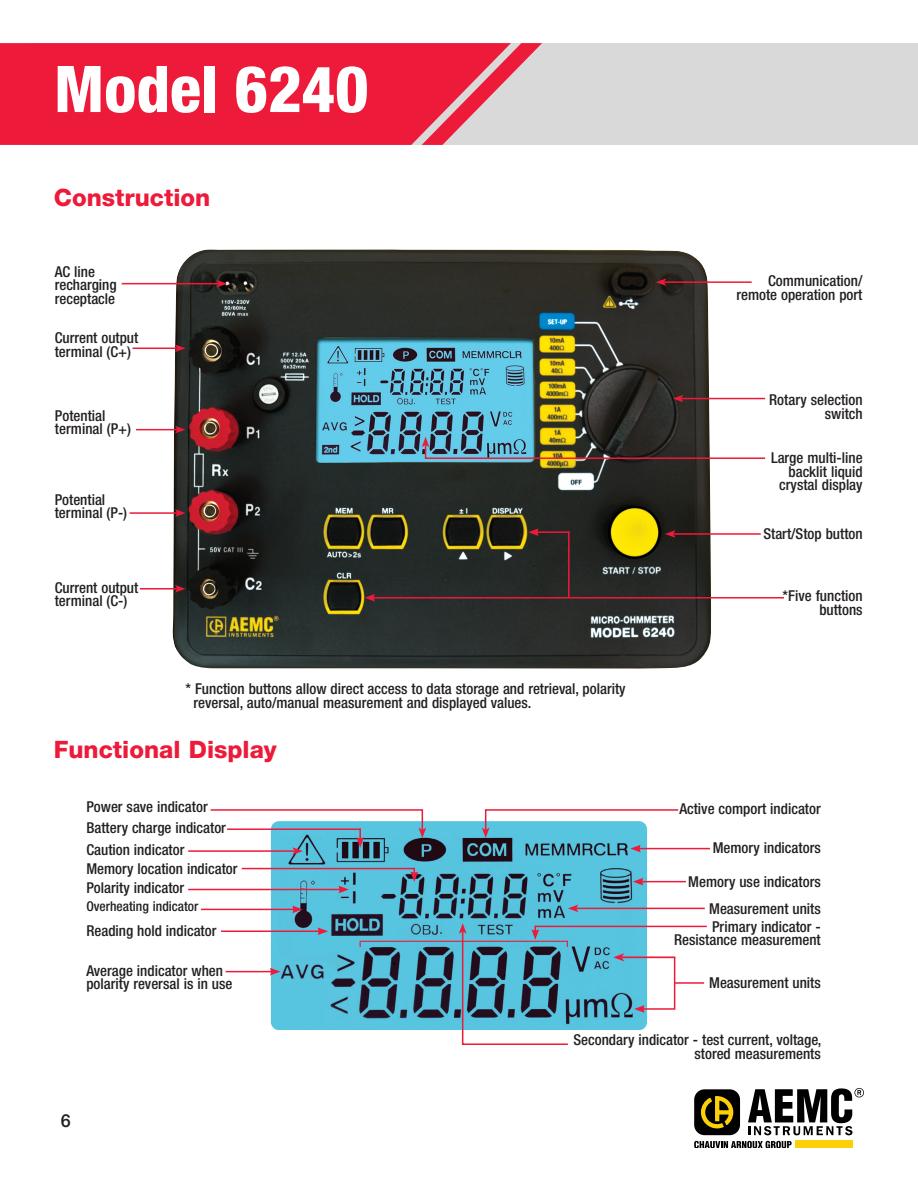
<style>
.page{position:relative;width:918px;height:1188px;background:#fff}
.page>*{position:absolute;margin:0;border:0;box-sizing:border-box;transform-origin:0 0}
.t1{font:800 condensed 64.5px "Helvetica Neue LT Std";color:#fff}
.t2{font:800 24px "Helvetica Neue LT Std";color:#ed1a3a}
.t3{font:500 18px "Helvetica Neue LT Std";color:#231f20}
.t4{font:500 condensed 15px/13.5px "Helvetica Neue LT Std";color:#231f20}
.t5{font:500 condensed 13.5px "Helvetica Neue LT Std";color:#231f20}
</style>
<div class="page">
<div style="left:27px;top:43px;width:891px;height:102px;background:#d9d9d9"></div>
<svg style="left:511px;top:43px;width:31px;height:32px"></svg>
<svg style="left:0;top:43px;width:511px;height:102px;background:#eb2644"></svg>
<hr style="left:917px;top:43px;width:1px;height:102px;background:#3e3e3f">
<div style="left:795px;top:1141px;width:57px;height:7px;background:#fcd009"></div>
<svg style="left:694px;top:1141px;width:98px;height:7px"></svg>
<div style="left:694px;top:1089px;width:46px;height:46px;background:#000;border-radius:10px"></div>
<svg style="left:701px;top:1096px;width:33px;height:32px"></svg>
<svg style="left:748px;top:1088px;width:116px;height:47px"></svg>
<img style="left:172px;top:249px;width:540px;height:420px">
<hr style="left:681px;top:398px;width:84px;height:1px;background:#ed1a3a">
<svg style="left:673px;top:395px;width:10px;height:7px"></svg>
<hr style="left:664px;top:281px;width:88px;height:2px;background:#ed1a3a">
<svg style="left:656px;top:278px;width:10px;height:8px"></svg>
<hr style="left:673px;top:533px;width:88px;height:2px;background:#ed1a3a">
<svg style="left:665px;top:530px;width:10px;height:8px"></svg>
<hr style="left:122px;top:283px;width:97px;height:1px;background:#ed1a3a">
<svg style="left:216px;top:280px;width:11px;height:7px"></svg>
<svg style="left:422px;top:437px;width:344px;height:23px"></svg>
<hr style="left:373px;top:597px;width:411px;height:2px;background:#ed1a3a">
<svg style="left:364px;top:594px;width:11px;height:8px"></svg>
<hr style="left:536px;top:531px;width:34px;height:2px;background:#ed1a3a">
<svg style="left:528px;top:528px;width:11px;height:8px"></svg>
<hr style="left:568px;top:532px;width:2px;height:66px;background:#ed1a3a">
<img style="left:271px;top:821px;width:376px;height:209px">
<hr style="left:576px;top:908px;width:129px;height:1px;background:#ed1a3a">
<svg style="left:568px;top:905px;width:10px;height:7px"></svg>
<svg style="left:482px;top:809px;width:197px;height:29px"></svg>
<hr style="left:188px;top:850px;width:107px;height:2px;background:#ed1a3a">
<svg style="left:209px;top:809px;width:217px;height:46px"></svg>
<hr style="left:188px;top:889px;width:153px;height:1px;background:#ed1a3a">
<svg style="left:338px;top:886px;width:11px;height:7px"></svg>
<hr style="left:641px;top:881px;width:45px;height:1px;background:#ed1a3a">
<svg style="left:633px;top:878px;width:10px;height:7px"></svg>
<hr style="left:638px;top:848px;width:72px;height:1px;background:#ed1a3a">
<svg style="left:630px;top:845px;width:11px;height:7px"></svg>
<hr style="left:622px;top:956px;width:53px;height:2px;background:#ed1a3a">
<svg style="left:613px;top:953px;width:11px;height:8px"></svg>
<hr style="left:642px;top:1008px;width:33px;height:2px;background:#ed1a3a">
<svg style="left:634px;top:1005px;width:11px;height:8px"></svg>
<hr style="left:674px;top:957px;width:1px;height:52px;background:#ed1a3a">
<hr style="left:675px;top:982px;width:29px;height:2px;background:#ed1a3a">
<hr style="left:360px;top:941px;width:208px;height:1px;background:#ed1a3a">
<hr style="left:201px;top:909px;width:94px;height:1px;background:#ed1a3a">
<svg style="left:292px;top:906px;width:11px;height:7px"></svg>
<hr style="left:221px;top:931px;width:99px;height:1px;background:#ed1a3a">
<svg style="left:318px;top:927px;width:10px;height:8px"></svg>
<hr style="left:226px;top:971px;width:46px;height:1px;background:#ed1a3a">
<svg style="left:270px;top:968px;width:10px;height:7px"></svg>
<hr style="left:535px;top:926px;width:172px;height:1px;background:#ed1a3a">
<hr style="left:242px;top:868px;width:172px;height:1px;background:#ed1a3a">
<svg style="left:459px;top:923px;width:110px;height:122px;background:#649ab0"></svg>
<svg style="left:410px;top:868px;width:8px;height:14px"></svg>
<hr style="left:132px;top:348px;width:45px;height:1px;background:#ed1a3a">
<svg style="left:175px;top:344px;width:11px;height:8px"></svg>
<hr style="left:140px;top:588px;width:37px;height:2px;background:#ed1a3a">
<svg style="left:175px;top:585px;width:11px;height:8px"></svg>
<hr style="left:136px;top:429px;width:41px;height:1px;background:#ed1a3a">
<svg style="left:175px;top:426px;width:11px;height:8px"></svg>
<hr style="left:130px;top:512px;width:47px;height:2px;background:#ed1a3a">
<svg style="left:175px;top:509px;width:11px;height:8px"></svg>
<h1 class="t1" style="left:54px;top:49px;width:316px">Model 6240</h1>
<h2 class="t2" style="left:54px;top:183px;width:158px">Construction</h2>
<p class="t4" style="left:55px;top:264px;width:63px">AC line recharging receptacle</p>
<p class="t4" style="left:55px;top:331px;width:85px">Current output terminal (C+)</p>
<p class="t4" style="left:55px;top:408px;width:78px">Potential terminal (P+)</p>
<p class="t4" style="left:55px;top:492px;width:74px">Potential terminal (P-)</p>
<p class="t4" style="left:55px;top:580px;width:85px">Current output terminal (C-)</p>
<p class="t4" style="left:193px;top:682px;width:434px;text-indent:-8px">* Function buttons allow direct access to data storage and retrieval, polarity reversal, auto/manual measurement and displayed values.</p>
<h2 class="t2" style="left:54px;top:735px;width:225px">Functional Display</h2>
<p class="t4" style="left:86px;top:795px;width:141px;line-height:21.8px">Power save indicator<br>Battery charge indicator<br>Caution indicator</p>
<p class="t4" style="left:86px;top:861px;width:153px">Memory location indicator</p>
<p class="t4" style="left:86px;top:880px;width:99px">Polarity indicator</p>
<p class="t5" style="left:86px;top:898px;width:113px">Overheating indicator</p>
<p class="t4" style="left:86px;top:924px;width:132px">Reading hold indicator</p>
<p class="t4" style="left:86px;top:963px;width:148px">Average indicator when polarity reversal is in use</p>
<p class="t4" style="left:736px;top:274px;width:128px;text-align:right">Communication/ remote operation port</p>
<p class="t4" style="left:769px;top:393px;width:95px;text-align:right">Rotary selection switch</p>
<p class="t4" style="left:771px;top:451px;width:93px;text-align:right">Large multi-line backlit liquid crystal display</p>
<p class="t4" style="left:763px;top:527px;width:101px">Start/Stop button</p>
<p class="t4" style="left:783px;top:589px;width:82px;text-align:right">*Five function buttons</p>
<p class="t4" style="left:679px;top:802px;width:143px">Active comport indicator</p>
<p class="t4" style="left:713px;top:841px;width:110px">Memory indicators</p>
<p class="t4" style="left:688px;top:875px;width:134px">Memory use indicators</p>
<p class="t4" style="left:709px;top:902px;width:113px">Measurement units</p>
<p class="t4" style="left:674px;top:919px;width:148px;text-align:right">Primary indicator -<br>Resistance measurement</p>
<p class="t4" style="left:709px;top:976px;width:113px">Measurement units</p>
<p class="t3" style="left:61px;top:1110px;width:12px">6</p>
<p class="t4" style="left:573px;top:1033px;width:249px;text-align:right">Secondary indicator - test current, voltage, stored measurements</p>
</div>
